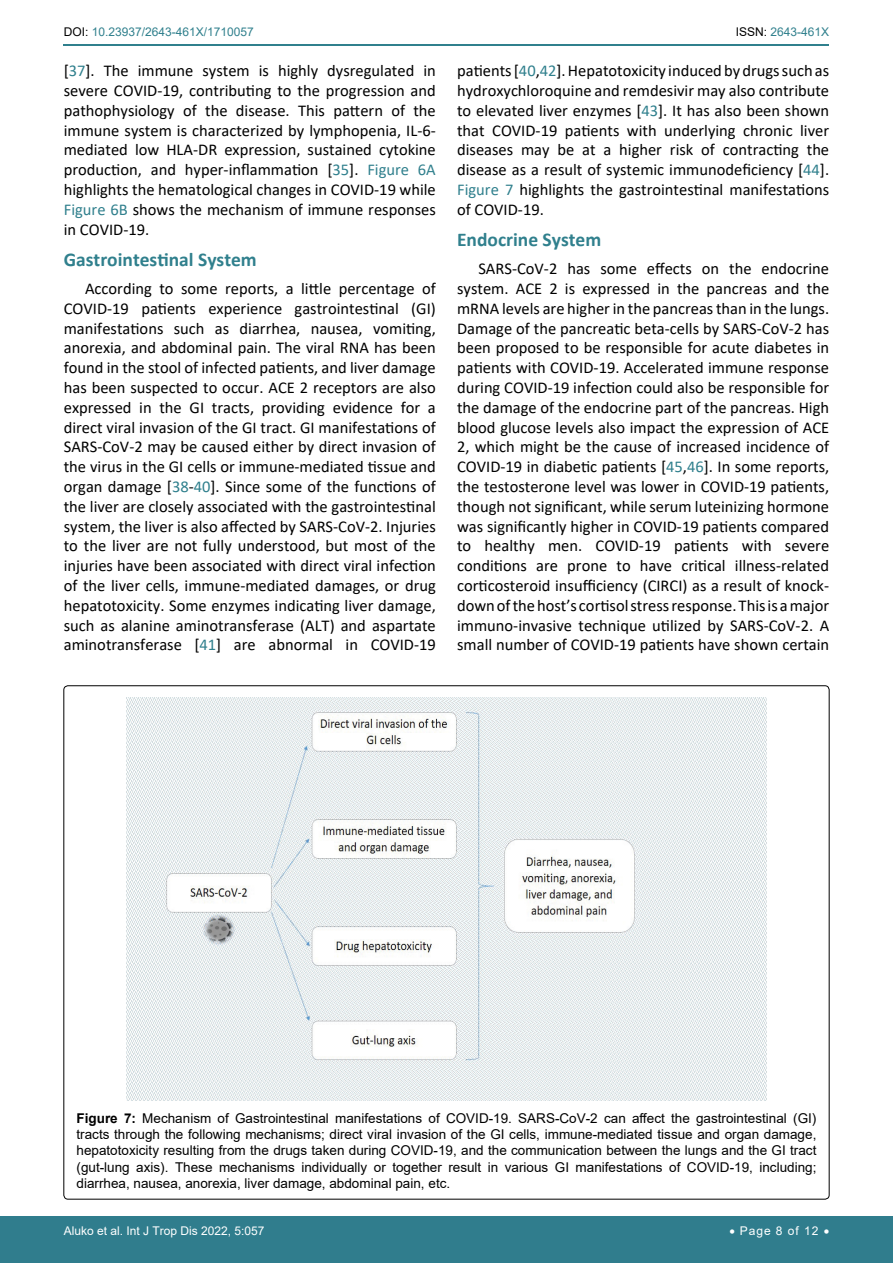
<style>
.page{position:relative;width:893px;height:1263px;background:#fff}
.page>*{position:absolute;margin:0;border:0;box-sizing:border-box;transform-origin:0 0}
.t1{font:700 19.5px "Calibri";color:#30808d}
.t2{font:16.5px/19.8px "Calibri";color:#000;text-align:justify}
.t3{font:13.5px/16.2px "Arial";color:#000;text-align:justify}
.t4{font:12px "Arial";color:#30808d}
.t5{font:12px "Arial";color:#fff}
.s1{color:#000}
.s2{color:#30808d}
.s3{font-weight:700}
</style>
<div class="page">
<div style="left:0;top:1217px;width:893px;height:46px;background:#307d8d"></div>
<hr style="left:64px;top:45px;width:765px;height:1px;background:#30808d">
<img style="left:126px;top:697px;width:641px;height:403px">
<p class="t4" style="left:64px;top:24px;width:192px"><span class="s1">DOI:</span> 10.23937/2643-461X/1710057</p>
<p class="t4" style="left:736px;top:24px;width:95px"><span class="s1">ISSN:</span> 2643-461X</p>
<p class="t2" style="left:64px;top:60px;width:374px">[<span class="s2">37</span>]. The immune system is highly dysregulated in severe COVID-19, contributing to the progression and pathophysiology of the disease. This pattern of the immune system is characterized by lymphopenia, IL-6- mediated low HLA-DR expression, sustained cytokine production, and hyper-inflammation [<span class="s2">35</span>]. <span class="s2">Figure 6A </span>highlights the hematological changes in COVID-19 while <span class="s2">Figure 6B</span> shows the mechanism of immune responses in COVID-19.</p>
<p class="t1" style="left:64px;top:245px;width:195px">Gastrointestinal System</p>
<p class="t2" style="left:64px;top:278px;width:374px;text-indent:21px">According to some reports, a little percentage of COVID-19 patients experience gastrointestinal (GI) manifestations such as diarrhea, nausea, vomiting, anorexia, and abdominal pain. The viral RNA has been found in the stool of infected patients, and liver damage has been suspected to occur. ACE 2 receptors are also expressed in the GI tracts, providing evidence for a direct viral invasion of the GI tract. GI manifestations of SARS-CoV-2 may be caused either by direct invasion of the virus in the GI cells or immune-mediated tissue and organ damage [<span class="s2">38</span>-<span class="s2">40</span>]. Since some of the functions of the liver are closely associated with the gastrointestinal system, the liver is also affected by SARS-CoV-2. Injuries to the liver are not fully understood, but most of the injuries have been associated with direct viral infection of the liver cells, immune-mediated damages, or drug hepatotoxicity. Some enzymes indicating liver damage, such as alanine aminotransferase (ALT) and aspartate aminotransferase [<span class="s2">41</span>] are abnormal in COVID-19</p>
<p class="t2" style="left:457px;top:60px;width:374px">patients [<span class="s2">40</span>,<span class="s2">42</span>]. Hepatotoxicity induced by drugs such as hydroxychloroquine and remdesivir may also contribute to elevated liver enzymes [<span class="s2">43</span>]. It has also been shown that COVID-19 patients with underlying chronic liver diseases may be at a higher risk of contracting the disease as a result of systemic immunodeficiency [<span class="s2">44</span>].<br><span class="s2">Figure 7</span> highlights the gastrointestinal manifestations of COVID-19.</p>
<p class="t1" style="left:457px;top:225px;width:146px">Endocrine System</p>
<p class="t2" style="left:457px;top:258px;width:374px;text-indent:21px">SARS-CoV-2 has some effects on the endocrine system. ACE 2 is expressed in the pancreas and the mRNA levels are higher in the pancreas than in the lungs.<br>Damage of the pancreatic beta-cells by SARS-CoV-2 has been proposed to be responsible for acute diabetes in patients with COVID-19. Accelerated immune response during COVID-19 infection could also be responsible for the damage of the endocrine part of the pancreas. High blood glucose levels also impact the expression of ACE 2, which might be the cause of increased incidence of COVID-19 in diabetic patients [<span class="s2">45</span>,<span class="s2">46</span>]. In some reports, the testosterone level was lower in COVID-19 patients, though not significant, while serum luteinizing hormone was significantly higher in COVID-19 patients compared to healthy men. COVID-19 patients with severe conditions are prone to have critical illness-related corticosteroid insufficiency (CIRCI) as a result of knock&shy;down of the host’s cortisol stress response. This is a major immuno-invasive technique utilized by SARS-CoV-2. A small number of COVID-19 patients have shown certain</p>
<p class="t3" style="left:77px;top:1110px;width:741px"><span class="s3">Figure 7:</span> Mechanism of Gastrointestinal manifestations of COVID-19. SARS-CoV-2 can affect the gastrointestinal (GI) tracts through the following mechanisms; direct viral invasion of the GI cells, immune-mediated tissue and organ damage, hepatotoxicity resulting from the drugs taken during COVID-19, and the communication between the lungs and the GI tract (gut-lung axis). These mechanisms individually or together result in various GI manifestations of COVID-19, including; diarrhea, nausea, anorexia, liver damage, abdominal pain, etc.</p>
<p class="t5" style="left:64px;top:1223px;width:202px">Aluko et al. Int J Trop Dis 2022, 5:057</p>
<p class="t5" style="left:729px;top:1223px;width:101px">• Page 8 of 12 •</p>
</div>
